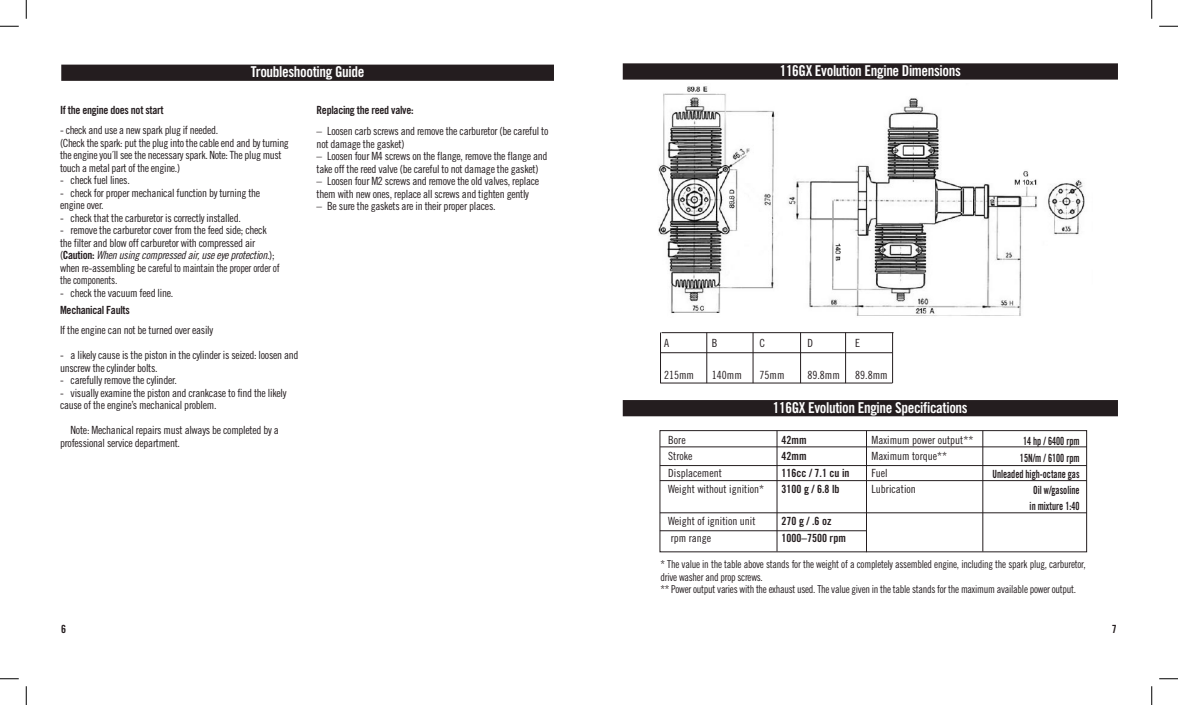
<style>
.page{position:relative;width:1178px;height:705px;background:#fff}
.page>*{position:absolute;margin:0;border:0;box-sizing:border-box;transform-origin:0 0}
.t1{font:15px "Trade Gothic LT Std Bd Cn 20";letter-spacing:-.025em;color:#fff}
.t2{font:11.25px/12.5px "Trade Gothic LT Std Cn 18";letter-spacing:-.025em;color:#241d1f}
.t3{font:11.25px/16.2px "Trade Gothic LT Std Cn 18";color:#241d1f}
.t4{font:11.25px/16.2px "Trade Gothic LT Std Bd Cn 20";color:#241d1f;text-align:right;scale:.82 1}
.t5{font:11.25px "Trade Gothic LT Std Bd Cn 20";letter-spacing:-.025em;color:#241d1f}
.t6{font:11.25px/16.2px "Trade Gothic LT Std Bd Cn 20";color:#241d1f}
.t7{font:11.25px "Trade Gothic LT Std Cn 18 Obl";letter-spacing:-.025em;color:#241d1f}
.t8{font:10.88px/12.5px "Trade Gothic LT Std Cn 18";letter-spacing:-.025em;color:#241d1f;scale:.95 1}
.s1{font-family:"Trade Gothic LT Std Cn 18"}
.s2{font-family:"Trade Gothic LT Std Bd Cn 20"}
</style>
<div class="page">
<div style="left:623px;top:63px;width:495px;height:17px;background:#241d1f"></div>
<div style="left:659px;top:430px;width:427px;height:122px;border:1px solid #241d1f"></div>
<div style="left:623px;top:397px;width:495px;height:24px;background:linear-gradient(to right,#fff,#fff)"></div>
<div style="left:623px;top:400px;width:495px;height:16px;background:#241d1f"></div>
<hr style="left:866px;top:431px;width:1px;height:121px;background:#241d1f">
<hr style="left:982px;top:431px;width:1px;height:121px;background:#241d1f">
<hr style="left:776px;top:431px;width:1px;height:120px;background:#241d1f">
<hr style="left:660px;top:447px;width:427px;height:1px;background:#241d1f">
<hr style="left:660px;top:480px;width:427px;height:1px;background:#241d1f">
<hr style="left:660px;top:512px;width:427px;height:1px;background:#241d1f">
<hr style="left:660px;top:465px;width:427px;height:1px;background:#241d1f">
<hr style="left:660px;top:530px;width:206px;height:1px;background:#241d1f">
<div style="left:61px;top:65px;width:493px;height:16px;background:#241d1f"></div>
<img style="left:658px;top:86px;width:427px;height:230px">
<hr style="left:660px;top:333px;width:1px;height:50px;background:#241d1f">
<hr style="left:706px;top:333px;width:1px;height:50px;background:#241d1f">
<hr style="left:753px;top:333px;width:1px;height:50px;background:#241d1f">
<hr style="left:800px;top:333px;width:1px;height:50px;background:#241d1f">
<hr style="left:845px;top:333px;width:1px;height:50px;background:#241d1f">
<hr style="left:660px;top:352px;width:232px;height:1px;background:#241d1f">
<hr style="left:660px;top:383px;width:232px;height:1px;background:#241d1f">
<hr style="left:661px;top:332px;width:232px;height:1px;background:#241d1f">
<hr style="left:892px;top:333px;width:1px;height:50px;background:#241d1f">
<svg style="left:0;top:25px;width:19px;height:2px"></svg>
<svg style="left:1159px;top:25px;width:19px;height:2px"></svg>
<svg style="left:0;top:678px;width:19px;height:2px"></svg>
<svg style="left:1159px;top:678px;width:19px;height:2px"></svg>
<svg style="left:25px;top:0;width:2px;height:19px"></svg>
<svg style="left:25px;top:686px;width:2px;height:19px"></svg>
<svg style="left:1151px;top:0;width:1px;height:19px"></svg>
<svg style="left:1151px;top:686px;width:1px;height:19px"></svg>
<h1 class="t1" style="left:251px;top:63px;width:115px">Troubleshooting Guide</h1>
<p class="t5" style="left:60px;top:103px;width:105px">If the engine does not start</p>
<p class="t2" style="left:60px;top:124px;width:230px">- check and use a new spark plug if needed.<br>(Check the spark: put the plug into the cable end and by turning the engine you´ll see the necessary spark. Note: The plug must touch a metal part of the engine.)</p>
<p class="t2" style="left:60px;top:174px;width:71px">- check fuel lines.</p>
<p class="t2" style="left:60px;top:186px;width:202px">- check for proper mechanical function by turning the engine over.</p>
<p class="t2" style="left:60px;top:211px;width:182px">- check that the carburetor is correctly installed.</p>
<p class="t2" style="left:60px;top:224px;width:208px">- remove the carburetor cover from the feed side; check the filter and blow off carburetor with compressed air</p>
<p class="t7" style="left:60px;top:248px;width:216px"><span class="s1">(</span><span class="s2">Caution:</span> When using compressed air, use eye protection.<span class="s1">);</span></p>
<p class="t2" style="left:60px;top:261px;width:221px">when re-assembling be careful to maintain the proper order of the components.</p>
<p class="t2" style="left:60px;top:286px;width:115px">- check the vacuum feed line.</p>
<p class="t5" style="left:60px;top:303px;width:71px">Mechanical Faults</p>
<p class="t2" style="left:60px;top:324px;width:155px">If the engine can not be turned over easily</p>
<p class="t2" style="left:60px;top:349px;width:240px">- a likely cause is the piston in the cylinder is seized: loosen and unscrew the cylinder bolts.</p>
<p class="t2" style="left:60px;top:374px;width:118px">- carefully remove the cylinder.</p>
<p class="t2" style="left:60px;top:386px;width:228px">- visually examine the piston and crankcase to find the likely cause of the engine’s mechanical problem.</p>
<p class="t2" style="left:60px;top:424px;width:220px;text-indent:11px">Note: Mechanical repairs must always be completed by a professional service department.</p>
<p class="t5" style="left:317px;top:103px;width:98px">Replacing the reed valve:</p>
<p class="t2" style="left:317px;top:125px;width:233px">– Loosen carb screws and remove the carburetor (be careful to not damage the gasket)</p>
<p class="t2" style="left:317px;top:150px;width:232px">– Loosen four M4 screws on the flange, remove the flange and take off the reed valve (be careful to not damage the gasket)</p>
<p class="t2" style="left:317px;top:175px;width:224px">– Loosen four M2 screws and remove the old valves, replace them with new ones, replace all screws and tighten gently</p>
<p class="t2" style="left:317px;top:200px;width:180px">– Be sure the gaskets are in their proper places.</p>
<p class="t6" style="left:61px;top:620px;width:6px">6</p>
<h1 class="t1" style="left:779px;top:61px;width:183px">116GX Evolution Engine Dimensions</h1>
<p class="t2" style="left:664px;top:336px;width:6px">A</p>
<p class="t2" style="left:664px;top:369px;width:31px">215mm</p>
<p class="t2" style="left:712px;top:336px;width:7px">B</p>
<p class="t2" style="left:712px;top:369px;width:31px">140mm</p>
<p class="t2" style="left:759px;top:336px;width:7px">C</p>
<p class="t2" style="left:759px;top:369px;width:26px">75mm</p>
<p class="t2" style="left:807px;top:336px;width:7px">D</p>
<p class="t2" style="left:807px;top:369px;width:34px">89.8mm</p>
<p class="t2" style="left:855px;top:336px;width:6px">E</p>
<p class="t2" style="left:855px;top:369px;width:34px">89.8mm</p>
<h1 class="t1" style="left:773px;top:398px;width:196px">116GX Evolution Engine Specifications</h1>
<p class="t3" style="left:668px;top:432px;width:98px">Bore<br>Stroke<br>Displacement<br>Weight without ignition*</p>
<p class="t3" style="left:668px;top:513px;width:89px">Weight of ignition unit rpm range</p>
<p class="t6" style="left:781px;top:432px;width:70px">42mm<br>42mm<br>116cc / 7.1 cu in<br>3100 g / 6.8 lb</p>
<p class="t6" style="left:781px;top:513px;width:66px">270 g / .6 oz<br>1000–7500 rpm</p>
<p class="t3" style="left:871px;top:432px;width:103px">Maximum power output**<br>Maximum torque**<br>Fuel<br>Lubrication</p>
<p class="t4" style="left:992px;top:433px;width:108px">14 hp / 6400 rpm<br>15N/m / 6100 rpm<br>Unleaded high-octane gas<br>Oil w/gasoline<br>in mixture 1:40</p>
<p class="t8" style="left:660px;top:558px;width:449px">* The value in the table above stands for the weight of a completely assembled engine, including the spark plug, carburetor, drive washer and prop screws.<br>** Power output varies with the exhaust used. The value given in the table stands for the maximum available power output.</p>
<p class="t6" style="left:1111px;top:620px;width:6px">7</p>
</div>
